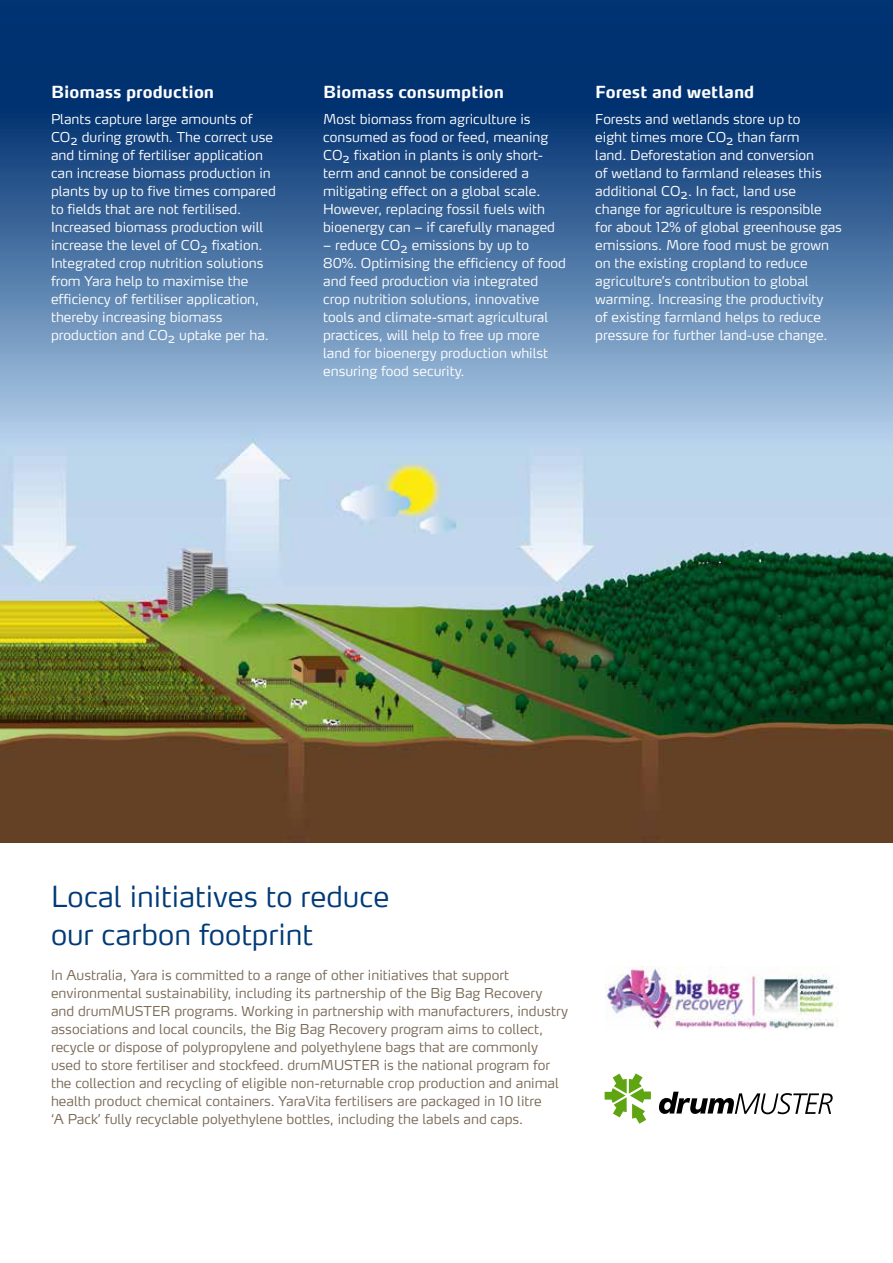
<style>
.page{position:relative;width:893px;height:1263px;background:#fff}
.page>*{position:absolute;margin:0;border:0;box-sizing:border-box;transform-origin:0 0}
.t1{font:300 28.5px/37.5px "Max OT";color:#003a78}
.t2{font:700 16.5px "Max OT";color:#fff}
.t3{font:300 13.5px/18px "Max OT";color:#fff}
.t4{font:300 13.5px/18px "Max OT";color:#796956}
</style>
<div class="page">
<img style="left:0;top:443px;width:893px;height:400px">
<svg style="left:0;top:0;width:893px;height:443px;background:#426c9e"></svg>
<svg style="left:605px;top:1073px;width:46px;height:51px"></svg>
<svg style="left:659px;top:1092px;width:174px;height:22px"></svg>
<img style="left:605px;top:966px;width:233px;height:63px">
<p class="t2" style="left:51px;top:81px;width:165px">Biomass production</p>
<p class="t3" style="left:51px;top:110px;width:226px">Plants capture large amounts of CO2 during growth. The correct use and timing of fertiliser application can increase biomass production in plants by up to five times compared to fields that are not fertilised.<br>Increased biomass production will increase the level of CO2 fixation.<br>Integrated crop nutrition solutions from Yara help to maximise the efficiency of fertiliser application, thereby increasing biomass production and CO2 uptake per ha.</p>
<p class="t2" style="left:323px;top:81px;width:182px">Biomass consumption</p>
<p class="t3" style="left:323px;top:110px;width:233px">Most biomass from agriculture is consumed as food or feed, meaning CO2 fixation in plants is only short&shy;term and cannot be considered a mitigating effect on a global scale.<br>However, replacing fossil fuels with bioenergy can – if carefully managed</p>
<p class="t3" style="left:323px;top:236px;width:244px">– reduce CO2 emissions by up to 80%. Optimising the efficiency of food and feed production via integrated crop nutrition solutions, innovative tools and climate-smart agricultural practices, will help to free up more land for bioenergy production whilst ensuring food security.</p>
<p class="t2" style="left:595px;top:81px;width:161px">Forest and wetland</p>
<p class="t3" style="left:595px;top:110px;width:248px">Forests and wetlands store up to<br>eight times more CO2 than farm<br>land. Deforestation and conversion<br>of wetland to farmland releases this additional CO2. In fact, land use change for agriculture is responsible for about 12% of global greenhouse gas emissions. More food must be grown on the existing cropland to reduce agriculture’s contribution to global warming. Increasing the productivity<br>of existing farmland helps to reduce pressure for further land-use change.</p>
<h1 class="t1" style="left:51px;top:877px;width:340px">Local initiatives to reduce our carbon footprint</h1>
<p class="t4" style="left:51px;top:965px;width:519px">In Australia, Yara is committed to a range of other initiatives that support environmental sustainability, including its partnership of the Big Bag Recovery and drumMUSTER programs. Working in partnership with manufacturers, industry associations and local councils, the Big Bag Recovery program aims to collect, recycle or dispose of polypropylene and polyethylene bags that are commonly used to store fertiliser and stockfeed. drumMUSTER is the national program for the collection and recycling of eligible non-returnable crop production and animal health product chemical containers. YaraVita fertilisers are packaged in 10 litre<br>‘A Pack’ fully recyclable polyethylene bottles, including the labels and caps.</p>
</div>
